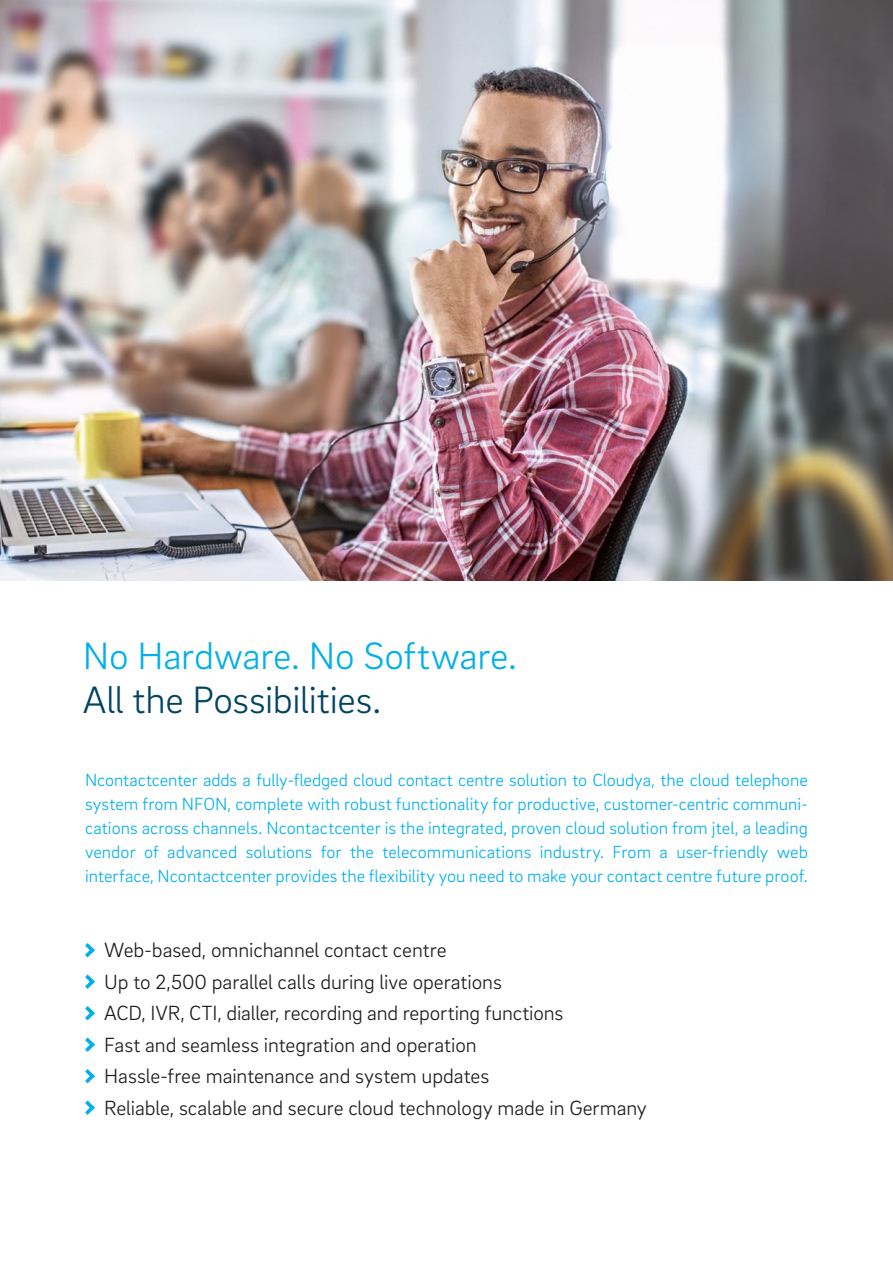
<style>
.page{position:relative;width:893px;height:1263px;background:#fff}
.page>*{position:absolute;margin:0;border:0;box-sizing:border-box;transform-origin:0 0}
.t1{font:300 39px "Brix Sans";letter-spacing:-.01em;color:#00b0eb}
.t2{font:300 39px "Brix Sans";letter-spacing:-.005em;color:#004462}
.t3{font:300 21px/31.5px "Brix Sans";letter-spacing:-.005em;color:#1a1a18}
.t4{font:300 18px/24px "Brix Sans";color:#00b0eb;text-align:justify}
</style>
<div class="page">
<svg style="left:85px;top:943px;width:10px;height:15px"></svg>
<svg style="left:85px;top:974px;width:10px;height:15px"></svg>
<svg style="left:85px;top:1006px;width:10px;height:15px"></svg>
<svg style="left:85px;top:1037px;width:10px;height:15px"></svg>
<svg style="left:85px;top:1069px;width:10px;height:15px"></svg>
<svg style="left:85px;top:1100px;width:10px;height:15px"></svg>
<img style="left:0;top:0;width:893px;height:580px">
<h1 class="t1" style="left:83px;top:631px;width:435px">No Hardware. No Software.</h1>
<h1 class="t2" style="left:83px;top:675px;width:300px">All the Possibilities.</h1>
<p class="t4" style="left:85px;top:767px;width:724px">Ncontactcenter adds a fully-fledged cloud contact centre solution to Cloudya, the cloud telephone system from NFON, complete with robust functionality for productive, customer-centric communi&shy;cations across channels. Ncontactcenter is the integrated, proven cloud solution from jtel, a leading vendor of advanced solutions for the telecommunications industry. From a user-friendly web interface, Ncontactcenter provides the flexibility you need to make your contact centre future proof.</p>
<p class="t3" style="left:104px;top:934px;width:544px">Web-based, omnichannel contact centre<br>Up to 2,500 parallel calls during live operations<br>ACD, IVR, CTI, dialler, recording and reporting functions<br>Fast and seamless integration and operation<br>Hassle-free maintenance and system updates<br>Reliable, scalable and secure cloud technology made in Germany</p>
</div>
